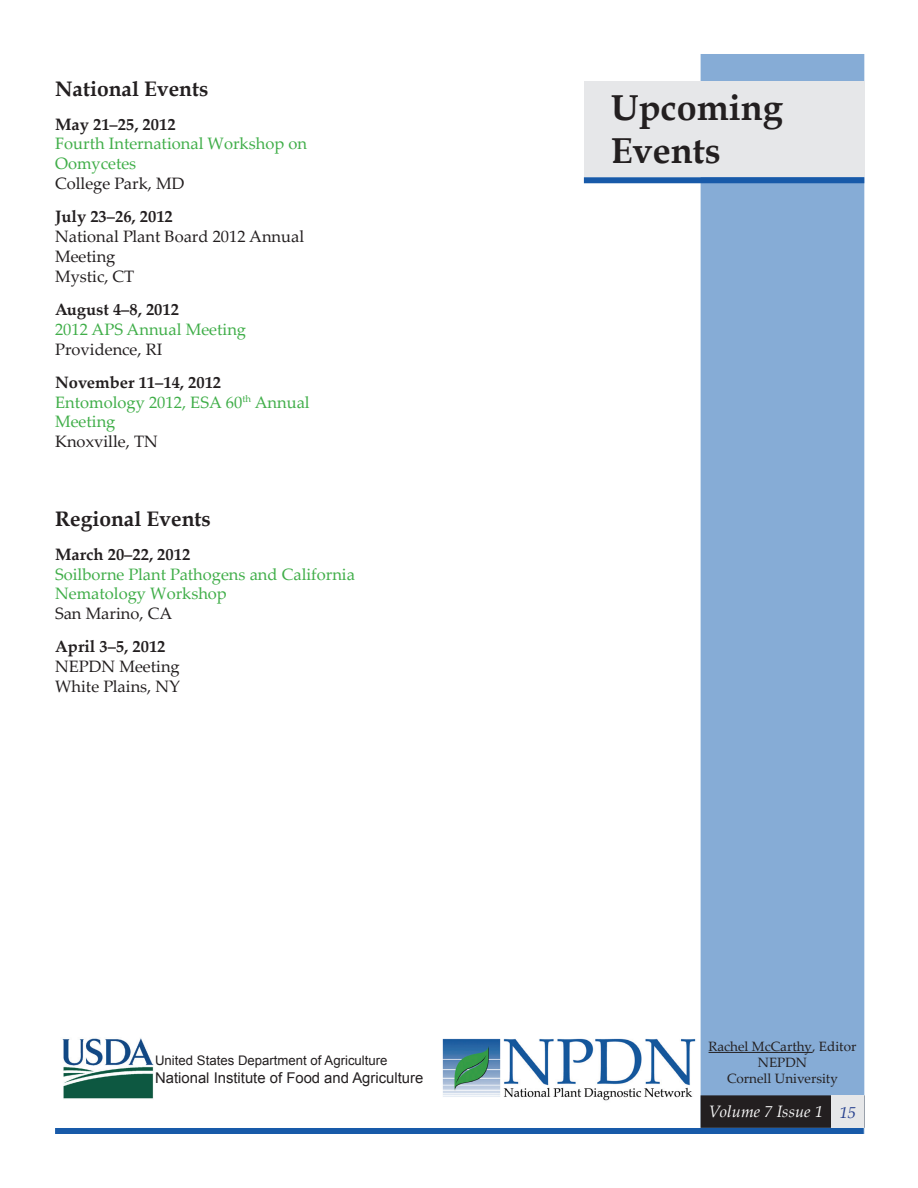
<style>
.page{position:relative;width:918px;height:1188px;background:#fff}
.page>*{position:absolute;margin:0;border:0;box-sizing:border-box;transform-origin:0 0}
.t1{font:700 36px/43.2px "Book Antiqua";color:#231f20}
.t2{font:700 21px "Book Antiqua";color:#231f20}
.t3{font:16.5px/19.8px "Palatino Linotype";color:#40ae49}
.t4{font:16.5px/19.8px "Palatino Linotype";color:#231f20}
.t5{font:700 16.5px "Palatino Linotype";color:#231f20}
.t6{font:italic 16.5px "Palatino Linotype";color:#fafafa}
.t7{font:14.85px "Arial";color:#231f20}
.t8{font:13.5px/16.2px "Palatino Linotype";color:#231f20;text-align:center}
.t9{font:13.2px "Arial";color:#231f20}
.s1{font-weight:700;color:#231f20}
.s2{color:#253f8e}
</style>
<div class="page">
<div style="left:701px;top:54px;width:163px;height:1080px;background:#86acd6"></div>
<div style="left:55px;top:1128px;width:809px;height:6px;background:#185aa9"></div>
<div style="left:701px;top:1096px;width:163px;height:31px;background:#231f20"></div>
<div style="left:701px;top:1095px;width:163px;height:33px;border:2px solid #231f20"></div>
<div style="left:832px;top:1096px;width:32px;height:32px;background:#e6e7e9"></div>
<img style="left:442px;top:1038px;width:254px;height:63px">
<img style="left:62px;top:1038px;width:92px;height:61px">
<hr style="left:709px;top:1052px;width:103px;height:1px;background:#231f20">
<div style="left:584px;top:177px;width:280px;height:6px;background:#185aa9"></div>
<div style="left:584px;top:81px;width:280px;height:96px;background:#e6e7e9"></div>
<p class="t2" style="left:55px;top:75px;width:155px">National Events</p>
<p class="t5" style="left:55px;top:112px;width:122px">May 21–25, 2012</p>
<p class="t3" style="left:55px;top:133px;width:254px">Fourth International Workshop on<br>Oomycetes</p>
<p class="t4" style="left:55px;top:173px;width:131px">College Park, MD</p>
<p class="t5" style="left:55px;top:205px;width:119px">July 23–26, 2012</p>
<p class="t4" style="left:55px;top:226px;width:251px">National Plant Board 2012 Annual<br>Meeting<br>Mystic, CT</p>
<p class="t5" style="left:55px;top:298px;width:125px">August 4–8, 2012</p>
<p class="t3" style="left:55px;top:319px;width:193px">2012 APS Annual Meeting</p>
<p class="t4" style="left:55px;top:338px;width:109px">Providence, RI</p>
<p class="t3" style="left:55px;top:372px;width:256px"><span class="s1">November 11–14, 2012<br></span>Entomology 2012, ESA 60<sup>th</sup> Annual<br>Meeting</p>
<p class="t4" style="left:55px;top:431px;width:104px">Knoxville, TN</p>
<p class="t2" style="left:55px;top:505px;width:157px">Regional Events</p>
<p class="t5" style="left:55px;top:542px;width:137px">March 20–22, 2012</p>
<p class="t3" style="left:55px;top:563px;width:301px">Soilborne Plant Pathogens and California<br>Nematology Workshop</p>
<p class="t4" style="left:55px;top:603px;width:119px">San Marino, CA</p>
<p class="t5" style="left:55px;top:635px;width:112px">April 3–5, 2012</p>
<p class="t4" style="left:55px;top:656px;width:127px">NEPDN Meeting<br>White Plains, NY</p>
<p class="t9" style="left:155px;top:1052px;width:234px">United States Department of Agriculture</p>
<p class="t7" style="left:155px;top:1068px;width:270px">National Institute of Food and Agriculture</p>
<h1 class="t1" style="left:611px;top:86px;width:174px">Upcoming<br>Events</h1>
<p class="t8" style="left:709px;top:1038px;width:149px">Rachel McCarthy, Editor<br>NEPDN<br>Cornell University</p>
<p class="t6" style="left:709px;top:1100px;width:148px">Volume 7 Issue 1 <span class="s2">15</span></p>
</div>
